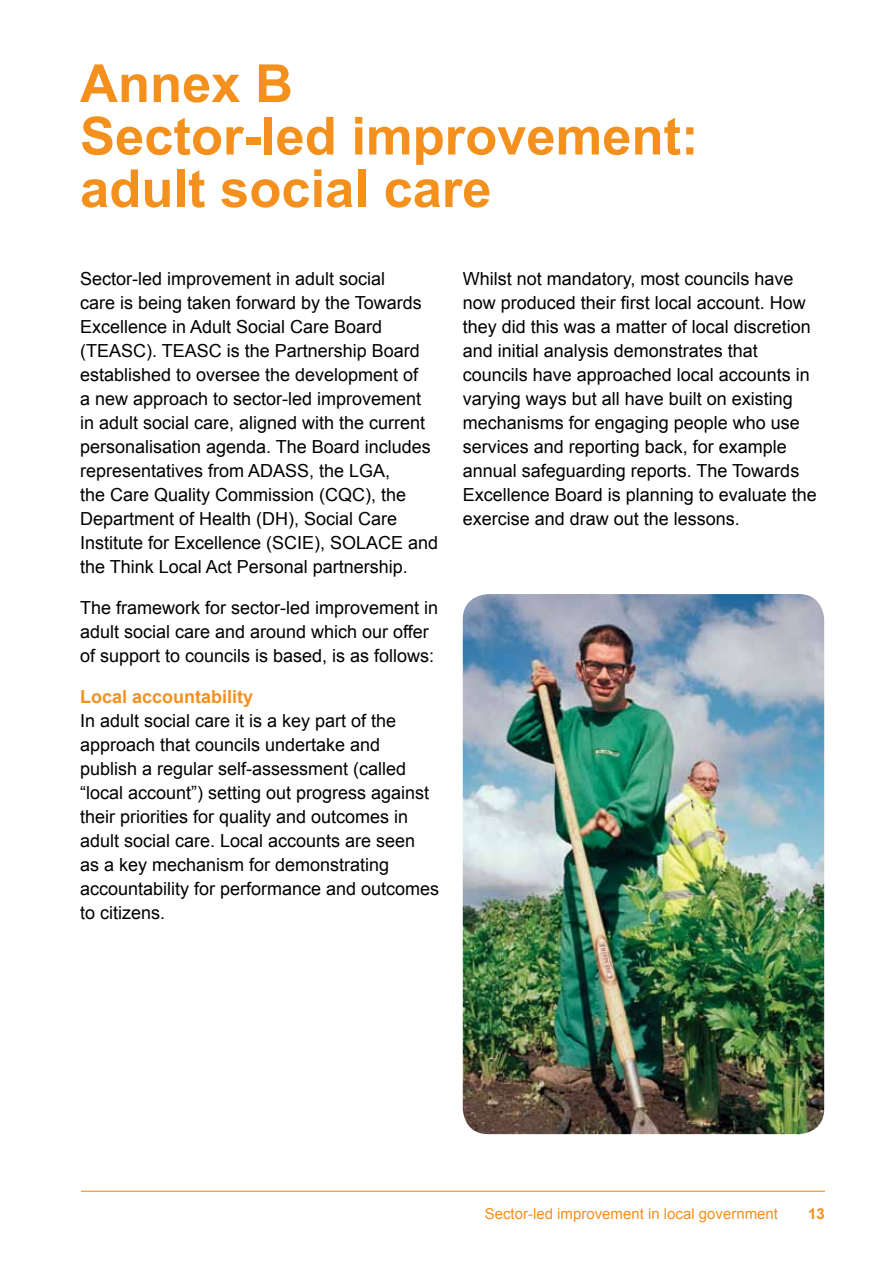
<style>
.page{position:relative;width:893px;height:1263px;background:#fff}
.page>*{position:absolute;margin:0;border:0;box-sizing:border-box;transform-origin:0 0}
.t1{font:700 52.5px/52.5px "Arial";color:#f4901d}
.t2{font:18px/24px "Arial";color:#000}
.t3{font:700 18px "Arial";color:#f4901d}
.t4{font:15px "Arial";color:#f4901d}
.t5{font:700 15px "Arial";color:#f4901d}
</style>
<div class="page">
<hr style="left:81px;top:1191px;width:744px;height:1px;background:#f4901d">
<img style="left:463px;top:594px;width:361px;height:540px">
<h1 class="t1" style="left:80px;top:59px;width:620px">Annex B<br>Sector-led improvement: adult social care</h1>
<p class="t2" style="left:80px;top:267px;width:360px">Sector-led improvement in adult social<br>care is being taken forward by the Towards Excellence in Adult Social Care Board (TEASC). TEASC is the Partnership Board established to oversee the development of<br>a new approach to sector-led improvement in adult social care, aligned with the current personalisation agenda. The Board includes representatives from ADASS, the LGA,<br>the Care Quality Commission (CQC), the Department of Health (DH), Social Care Institute for Excellence (SCIE), SOLACE and the Think Local Act Personal partnership.</p>
<p class="t2" style="left:80px;top:596px;width:360px">The framework for sector-led improvement in adult social care and around which our offer of support to councils is based, is as follows:</p>
<p class="t3" style="left:80px;top:685px;width:175px">Local accountability</p>
<p class="t2" style="left:80px;top:709px;width:361px">In adult social care it is a key part of the approach that councils undertake and publish a regular self-assessment (called “local account”) setting out progress against their priorities for quality and outcomes in adult social care. Local accounts are seen<br>as a key mechanism for demonstrating accountability for performance and outcomes to citizens.</p>
<p class="t2" style="left:463px;top:267px;width:356px">Whilst not mandatory, most councils have now produced their first local account. How they did this was a matter of local discretion and initial analysis demonstrates that councils have approached local accounts in varying ways but all have built on existing mechanisms for engaging people who use services and reporting back, for example annual safeguarding reports. The Towards Excellence Board is planning to evaluate the exercise and draw out the lessons.</p>
<p class="t4" style="left:485px;top:1203px;width:295px">Sector-led improvement in local government</p>
<p class="t5" style="left:808px;top:1203px;width:18px">13</p>
</div>
